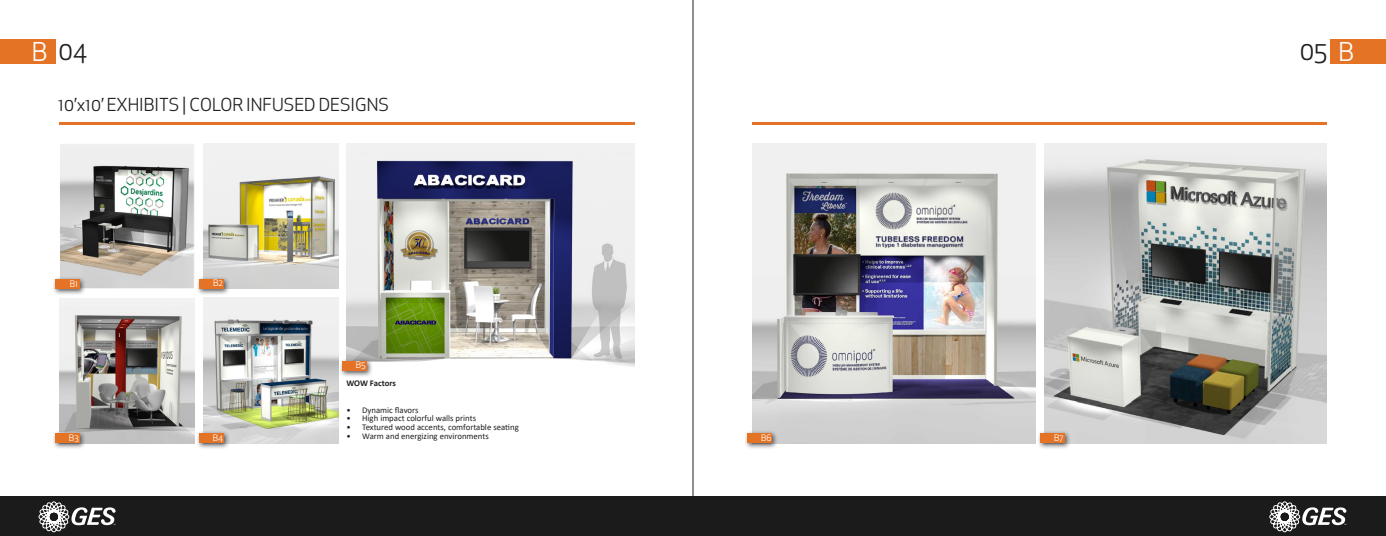
<style>
.page{position:relative;width:1386px;height:536px;background:#fff}
.page>*{position:absolute;margin:0;border:0;box-sizing:border-box;transform-origin:0 0}
.t1{font:25.38px "Apex New";color:#231f20}
.t2{font:25.38px "Apex New";color:#fff}
.t3{font:17.5px "Apex New";color:#231f20}
.t4{font:8.75px "Calibri";color:#231f20}
.t5{font:8.75px "Apex New";color:#fff}
.t6{font:700 8.75px "Calibri";letter-spacing:-.01em;color:#231f20}
.s1{color:#fff}
</style>
<div class="page">
<hr style="left:59px;top:122px;width:576px;height:3px;background:#e57325">
<img style="left:346px;top:144px;width:289px;height:223px">
<img style="left:61px;top:145px;width:132px;height:142px">
<div style="left:59px;top:143px;width:136px;height:146px;border:1px solid #fff"></div>
<img style="left:204px;top:144px;width:134px;height:145px">
<img style="left:60px;top:298px;width:134px;height:145px">
<img style="left:204px;top:297px;width:134px;height:146px">
<img style="left:752px;top:144px;width:284px;height:299px">
<hr style="left:752px;top:122px;width:574px;height:2px;background:#e57325">
<img style="left:1045px;top:144px;width:281px;height:299px">
<hr style="left:693px;top:0;width:1px;height:536px;background:#231f20">
<div style="left:0;top:40px;width:55px;height:24px;background:#e57325"></div>
<div style="left:196px;top:276px;width:34px;height:19px;background:#231f20;opacity:.75"></div>
<div style="left:199px;top:279px;width:24px;height:10px;background:#e57325"></div>
<div style="left:196px;top:430px;width:34px;height:19px;background:#231f20;opacity:.75"></div>
<div style="left:199px;top:433px;width:24px;height:10px;background:#e57325"></div>
<div style="left:52px;top:430px;width:34px;height:19px;background:#231f20;opacity:.75"></div>
<div style="left:55px;top:433px;width:24px;height:10px;background:#e57325"></div>
<div style="left:52px;top:276px;width:34px;height:19px;background:#231f20;opacity:.75"></div>
<div style="left:55px;top:279px;width:24px;height:10px;background:#e57325"></div>
<div style="left:339px;top:357px;width:34px;height:20px;background:#231f20;opacity:.75"></div>
<div style="left:342px;top:360px;width:24px;height:10px;background:#e57325"></div>
<div style="left:745px;top:430px;width:34px;height:19px;background:#231f20;opacity:.75"></div>
<div style="left:748px;top:433px;width:24px;height:10px;background:#e57325"></div>
<div style="left:1037px;top:430px;width:34px;height:19px;background:#231f20;opacity:.75"></div>
<div style="left:1040px;top:433px;width:24px;height:10px;background:#e57325"></div>
<div style="left:1331px;top:40px;width:55px;height:24px;background:#e57325"></div>
<div style="left:0;top:496px;width:1386px;height:40px;background:#1b1b1b"></div>
<svg style="left:38px;top:501px;width:78px;height:31px"></svg>
<svg style="left:1269px;top:501px;width:77px;height:31px"></svg>
<p class="t1" style="left:32px;top:35px;width:57px"><span class="s1">B</span> 04</p>
<p class="t3" style="left:58px;top:93px;width:332px">10’x10’ EXHIBITS | COLOR INFUSED DESIGNS</p>
<p class="t5" style="left:70px;top:278px;width:10px">B1</p>
<p class="t5" style="left:213px;top:277px;width:11px">B2</p>
<p class="t5" style="left:69px;top:432px;width:11px">B3</p>
<p class="t5" style="left:213px;top:432px;width:12px">B4</p>
<p class="t5" style="left:356px;top:359px;width:11px">B5</p>
<p class="t6" style="left:346px;top:377px;width:51px">WOW Factors</p>
<p class="t4" style="left:346px;top:403px;width:74px">• Dynamic flavors</p>
<p class="t4" style="left:346px;top:412px;width:131px">• High impact colorful walls prints</p>
<p class="t4" style="left:346px;top:421px;width:174px">• Textured wood accents, comfortable seating</p>
<p class="t4" style="left:346px;top:429px;width:144px">• Warm and energizing environments</p>
<p class="t5" style="left:761px;top:432px;width:12px">B6</p>
<p class="t5" style="left:1054px;top:432px;width:11px">B7</p>
<p class="t1" style="left:1300px;top:35px;width:29px">05</p>
<p class="t2" style="left:1339px;top:35px;width:17px">B</p>
</div>
